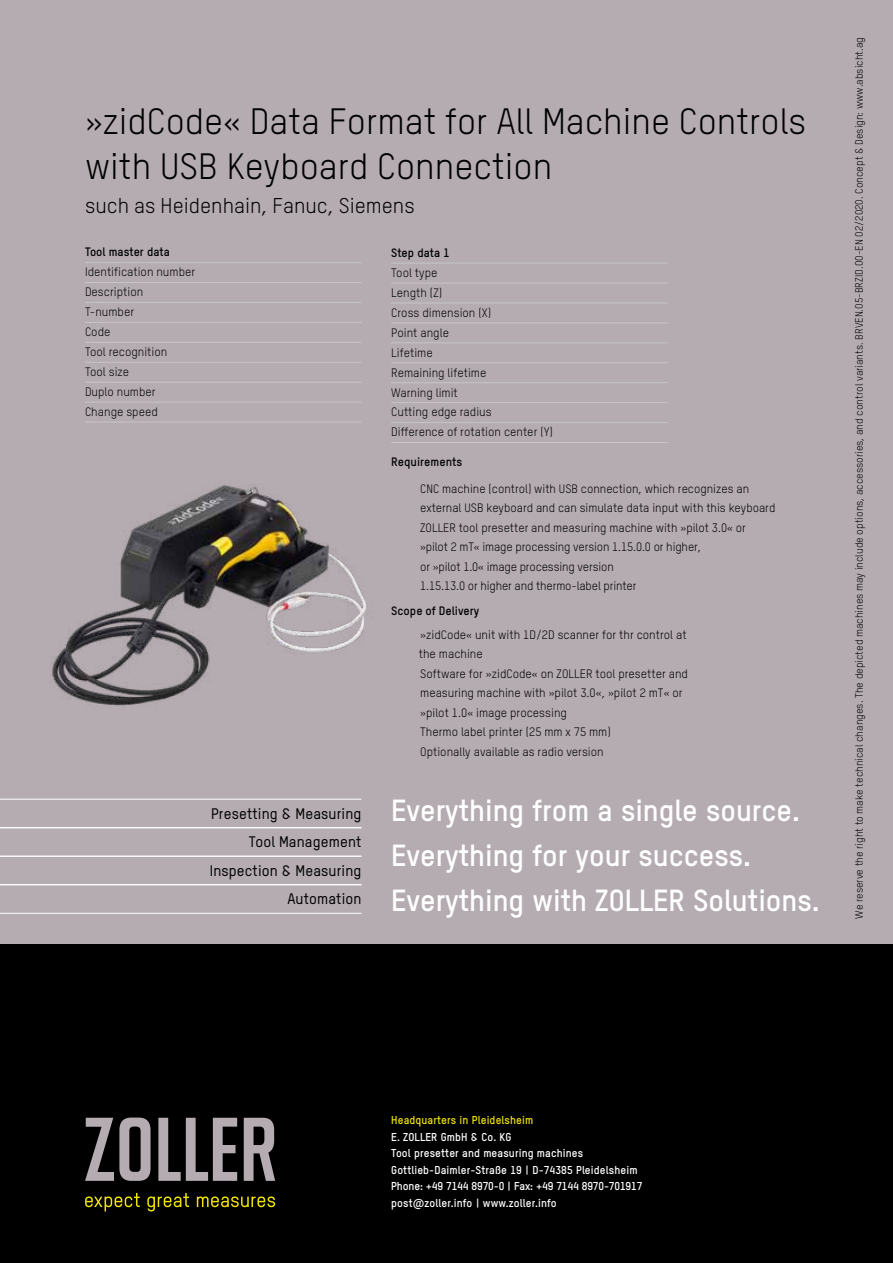
<style>
.page{position:relative;width:893px;height:1263px;background:#fff}
.page>*{position:absolute;margin:0;border:0;box-sizing:border-box;transform-origin:0 0}
.t1{font:36px/45px "TSTARPRO";color:#000}
.t2{font:700 30px/45px "TSTARPRO";color:#fff}
.t3{font:21px "TSTARPRO";color:#000}
.t4{font:500 15px/28.5px "TSTARPRO";letter-spacing:.01em;color:#000;text-align:right}
.t5{font:12px/20px "TSTARPRO";color:#000}
.t6{font:700 12px "TSTAR";color:#000}
.t7{font:700 12px "TSTARPRO";color:#000}
.t8{font:700 11.25px/16.5px "TSTARPRO";letter-spacing:.01em;color:#fff}
.t9{font:700 11.25px "TSTARPRO";letter-spacing:.01em;color:#f2e500}
.t10{font:10.5px "TSTARPRO";color:#000}
.s1{font-size:13.5px;color:#b5acb1}
</style>
<div class="page">
<div style="left:0;top:0;width:893px;height:944px;background:#b5acb1"></div>
<div style="left:0;top:944px;width:893px;height:319px;background:#000"></div>
<img style="left:52px;top:485px;width:314px;height:221px">
<hr style="left:0;top:799px;width:361px;height:1px;background:#fff">
<hr style="left:0;top:827px;width:361px;height:1px;background:#fff">
<hr style="left:0;top:856px;width:361px;height:1px;background:#fff">
<hr style="left:0;top:884px;width:361px;height:1px;background:#fff">
<hr style="left:0;top:913px;width:361px;height:1px;background:#fff">
<svg style="left:158px;top:1118px;width:79px;height:63px"></svg>
<svg style="left:244px;top:1118px;width:31px;height:63px"></svg>
<svg style="left:85px;top:1117px;width:66px;height:64px"></svg>
<svg style="left:85px;top:1193px;width:55px;height:18px"></svg>
<svg style="left:147px;top:1193px;width:42px;height:18px"></svg>
<svg style="left:197px;top:1196px;width:78px;height:11px"></svg>
<hr style="left:85px;top:262px;width:276px;height:1px;background:#c6c6c6">
<hr style="left:85px;top:282px;width:276px;height:1px;background:#c6c6c6">
<hr style="left:85px;top:302px;width:276px;height:1px;background:#c6c6c6">
<hr style="left:85px;top:322px;width:276px;height:1px;background:#c6c6c6">
<hr style="left:85px;top:342px;width:276px;height:1px;background:#c6c6c6">
<hr style="left:85px;top:362px;width:276px;height:1px;background:#c6c6c6">
<hr style="left:85px;top:382px;width:276px;height:1px;background:#c6c6c6">
<hr style="left:85px;top:402px;width:276px;height:1px;background:#c6c6c6">
<hr style="left:85px;top:422px;width:276px;height:1px;background:#c6c6c6">
<hr style="left:391px;top:263px;width:277px;height:1px;background:#c6c6c6">
<hr style="left:391px;top:283px;width:277px;height:1px;background:#c6c6c6">
<hr style="left:391px;top:303px;width:277px;height:1px;background:#c6c6c6">
<hr style="left:391px;top:322px;width:277px;height:1px;background:#c6c6c6">
<hr style="left:391px;top:342px;width:277px;height:1px;background:#c6c6c6">
<hr style="left:391px;top:362px;width:277px;height:1px;background:#c6c6c6">
<hr style="left:391px;top:382px;width:277px;height:1px;background:#c6c6c6">
<hr style="left:391px;top:402px;width:277px;height:1px;background:#c6c6c6">
<hr style="left:391px;top:422px;width:277px;height:1px;background:#c6c6c6">
<hr style="left:391px;top:442px;width:277px;height:1px;background:#c6c6c6">
<h1 class="t1" style="left:85px;top:98px;width:723px">»zidCode« Data Format for All Machine Controls with USB Keyboard Connection</h1>
<h3 class="t3" style="left:85px;top:193px;width:331px">such as Heidenhain, Fanuc, Siemens</h3>
<p class="t7" style="left:85px;top:244px;width:86px">Tool master data</p>
<p class="t5" style="left:85px;top:262px;width:112px">Identification number<br>Description<br>T-number<br>Code<br>Tool recognition<br>Tool size<br>Duplo number<br>Change speed</p>
<p class="t7" style="left:391px;top:244px;width:60px">Step data 1</p>
<p class="t5" style="left:391px;top:263px;width:163px">Tool type<br>Length (Z)<br>Cross dimension (X)<br>Point angle<br>Lifetime<br>Remaining lifetime<br>Warning limit<br>Cutting edge radius<br>Difference of rotation center (Y)</p>
<p class="t6" style="left:391px;top:454px;width:73px">Requirements</p>
<p class="t5" style="left:420px;top:479px;width:357px;line-height:19.5px;text-indent:-29px"><span class="s1">—</span> CNC machine (control) with USB connection, which recognizes an external USB keyboard and can simulate data input with this keyboard</p>
<p class="t5" style="left:420px;top:518px;width:327px;line-height:19.5px;text-indent:-29px"><span class="s1">—</span> ZOLLER tool presetter and measuring machine with »pilot 3.0« or »pilot 2 mT« image processing version 1.15.0.0 or higher,<br>or »pilot 1.0« image processing version<br>1.15.13.0 or higher and thermo-label printer</p>
<p class="t6" style="left:391px;top:603px;width:90px">Scope of Delivery</p>
<p class="t5" style="left:419px;top:625px;width:269px;line-height:19.5px;text-indent:-28px"><span class="s1">—</span> »zidCode« unit with 1D/2D scanner for thr control at the machine</p>
<p class="t5" style="left:420px;top:664px;width:269px;line-height:19.5px;text-indent:-29px"><span class="s1">—</span> Software for »zidCode« on ZOLLER tool presetter and measuring machine with »pilot 3.0«, »pilot 2 mT« or »pilot 1.0« image processing</p>
<p class="t5" style="left:391px;top:722px;width:221px"><span class="s1">—</span> Thermo label printer (25 mm x 75 mm)</p>
<p class="t5" style="left:391px;top:741px;width:214px"><span class="s1">—</span> Optionally available as radio version</p>
<p class="t4" style="left:210px;top:799px;width:153px">Presetting &amp; Measuring<br>Tool Management<br>Inspection &amp; Measuring<br>Automation</p>
<h2 class="t2" style="left:391px;top:786px;width:430px">Everything from a single source.<br>Everything for your success.<br>Everything with ZOLLER Solutions.</h2>
<p class="t10" style="left:853px;top:918px;width:883px;rotate:-90deg">We reserve the right to make technical changes. The depicted machines may include options, accessories, and control variants. BRVEN.05-BRZID.00-EN 02/2020. Concept &amp; Design: www.absicht.ag</p>
<p class="t9" style="left:391px;top:1112px;width:144px">Headquarters in Pleidelsheim</p>
<p class="t8" style="left:391px;top:1128px;width:253px">E. ZOLLER GmbH &amp; Co. KG<br>Tool presetter and measuring machines Gottlieb-Daimler-Straße 19 | D-74385 Pleidelsheim Phone: +49 7144 8970-0 | Fax: +49 7144 8970-701917 post@zoller.info | www.zoller.info</p>
</div>
